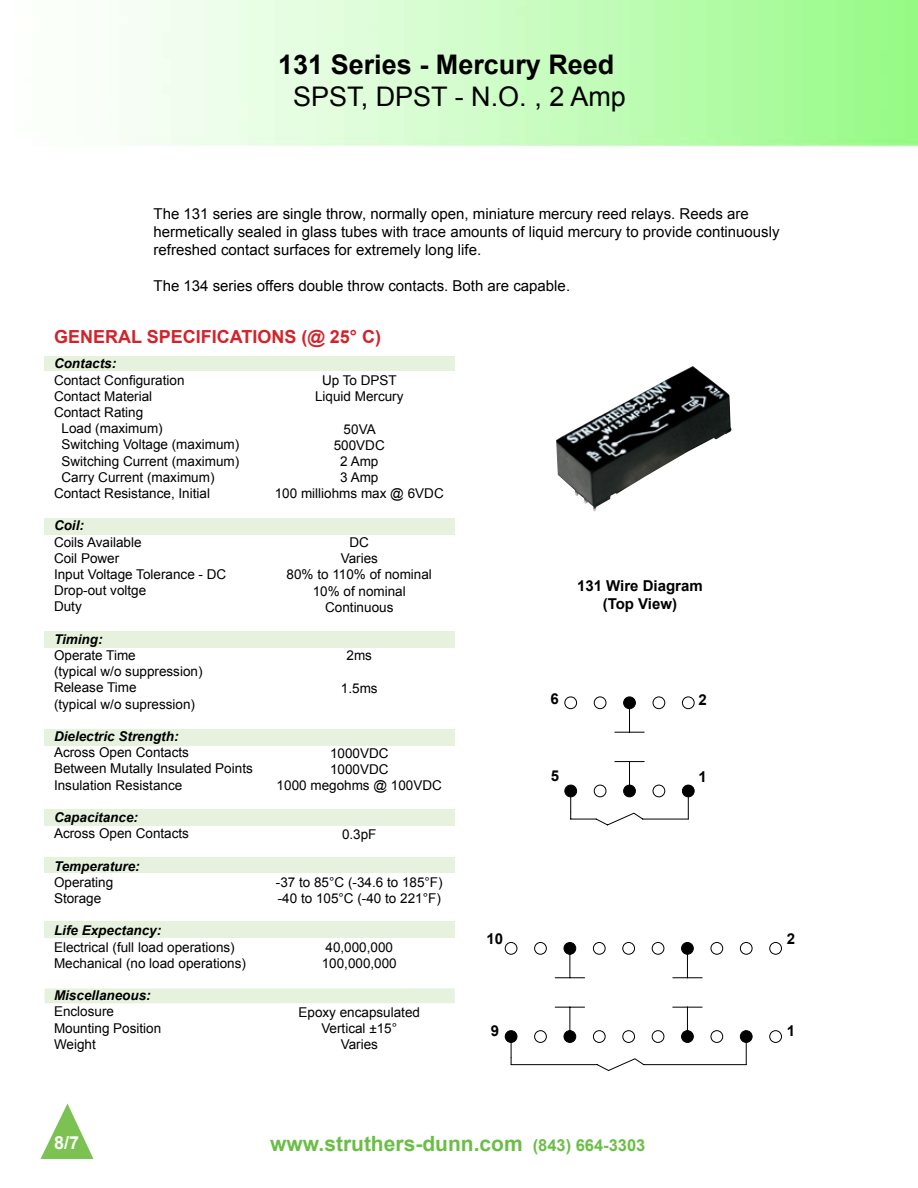
<style>
.page{position:relative;width:918px;height:1188px;background:#fff}
.page>*{position:absolute;margin:0;border:0;box-sizing:border-box;transform-origin:0 0}
.t1{font:700 27px "Arial";color:#000}
.t2{font:27px "Arial";color:#000}
.t3{font:700 21px "Arial";color:#6bbe45}
.t4{font:700 18px "Arial";color:#d2232a}
.t5{font:700 18px "Arial";color:#fff}
.t6{font:15px/18px "Arial";color:#000}
.t7{font:700 15px/18px "Arial";color:#000;text-align:center}
.t8{font:13.5px/16.2px "Arial";color:#000}
.t9{font:italic 700 13.5px "Arial";color:#000}
.s1{font-size:16.5px}
</style>
<div class="page">
<div style="left:45px;top:518px;width:410px;height:16px;background:#e6f2de"></div>
<div style="left:45px;top:857px;width:410px;height:15px;background:#e6f2de"></div>
<div style="left:45px;top:922px;width:410px;height:16px;background:#e6f2de"></div>
<div style="left:45px;top:729px;width:410px;height:17px;background:#e6f2de"></div>
<div style="left:45px;top:809px;width:410px;height:16px;background:#e6f2de"></div>
<div style="left:45px;top:988px;width:410px;height:15px;background:#e6f2de"></div>
<div style="left:45px;top:632px;width:410px;height:16px;background:#e6f2de"></div>
<div style="left:45px;top:356px;width:410px;height:15px;background:#e6f2de"></div>
<img style="left:556px;top:366px;width:176px;height:146px">
<svg style="left:40px;top:1103px;width:53px;height:56px"></svg>
<svg style="left:564px;top:697px;width:131px;height:129px"></svg>
<svg style="left:505px;top:942px;width:277px;height:129px"></svg>
<h1 class="t1" style="left:278px;top:46px;width:338px">131 Series - Mercury Reed</h1>
<h1 class="t2" style="left:293px;top:79px;width:334px">SPST, DPST - N.O. , 2 Amp</h1>
<p class="t6" style="left:154px;top:205px;width:628px">The 131 series are single throw, normally open, miniature mercury reed relays. Reeds are hermetically sealed in glass tubes with trace amounts of liquid mercury to provide continuously refreshed contact surfaces for extremely long life.</p>
<p class="t6" style="left:154px;top:277px;width:418px">The 134 series offers double throw contacts. Both are capable.</p>
<h3 class="t4" style="left:54px;top:325px;width:329px">GENERAL SPECIFICATIONS (@ 25° C)</h3>
<p class="t9" style="left:54px;top:355px;width:64px">Contacts:</p>
<p class="t8" style="left:54px;top:372px;width:132px">Contact Configuration</p>
<p class="t8" style="left:54px;top:388px;width:100px">Contact Material</p>
<p class="t8" style="left:54px;top:404px;width:91px">Contact Rating</p>
<p class="t8" style="left:62px;top:421px;width:103px">Load (maximum)</p>
<p class="t8" style="left:62px;top:437px;width:179px">Switching Voltage (maximum)</p>
<p class="t8" style="left:62px;top:453px;width:179px">Switching Current (maximum)</p>
<p class="t8" style="left:62px;top:469px;width:154px">Carry Current (maximum)</p>
<p class="t8" style="left:54px;top:485px;width:158px">Contact Resistance, Initial</p>
<p class="t9" style="left:54px;top:517px;width:31px">Coil:</p>
<p class="t8" style="left:54px;top:534px;width:174px">Coils Available<br>Coil Power<br>Input Voltage Tolerance - DC<br>Drop-out voltge<br>Duty</p>
<p class="t9" style="left:54px;top:630px;width:50px">Timing:</p>
<p class="t8" style="left:54px;top:647px;width:150px">Operate Time<br>(typical w/o suppression)<br>Release Time<br>(typical w/o supression)</p>
<p class="t9" style="left:54px;top:728px;width:126px">Dielectric Strength:</p>
<p class="t8" style="left:54px;top:745px;width:200px">Across Open Contacts<br>Between Mutally Insulated Points<br>Insulation Resistance</p>
<p class="t9" style="left:54px;top:809px;width:86px">Capacitance:</p>
<p class="t8" style="left:54px;top:826px;width:137px">Across Open Contacts</p>
<p class="t9" style="left:54px;top:857px;width:87px">Temperature:</p>
<p class="t8" style="left:54px;top:874px;width:61px">Operating<br>Storage</p>
<p class="t9" style="left:54px;top:922px;width:109px">Life Expectancy:</p>
<p class="t8" style="left:54px;top:939px;width:194px">Electrical (full load operations)<br>Mechanical (no load operations)</p>
<p class="t9" style="left:54px;top:987px;width:98px">Miscellaneous:</p>
<p class="t8" style="left:54px;top:1004px;width:109px">Enclosure<br>Mounting Position<br>Weight</p>
<p class="t8" style="left:315px;top:372px;width:90px;text-align:center">Up To DPST<br>Liquid Mercury</p>
<p class="t8" style="left:275px;top:421px;width:170px;text-align:center">50VA<br>500VDC<br>2 Amp<br>3 Amp<br>100 milliohms max @ 6VDC</p>
<p class="t8" style="left:287px;top:534px;width:147px;text-align:center">DC<br>Varies<br>80% to 110% of nominal<br>10% of nominal<br>Continuous</p>
<p class="t8" style="left:347px;top:648px;width:27px">2ms</p>
<p class="t8" style="left:341px;top:680px;width:38px">1.5ms</p>
<p class="t8" style="left:277px;top:745px;width:167px;text-align:center">1000VDC<br>1000VDC<br>1000 megohms @ 100VDC</p>
<p class="t8" style="left:342px;top:826px;width:36px">0.3pF</p>
<p class="t8" style="left:276px;top:874px;width:168px">-37 to 85°C (-34.6 to 185°F) -40 to 105°C (-40 to 221°F)</p>
<p class="t8" style="left:322px;top:939px;width:77px">40,000,000<br>100,000,000</p>
<p class="t8" style="left:299px;top:1004px;width:123px;text-align:center">Epoxy encapsulated<br>Vertical ±15°<br>Varies</p>
<p class="t7" style="left:487px;top:931px;width:18px">10</p>
<p class="t7" style="left:491px;top:1022px;width:10px">9</p>
<p class="t7" style="left:577px;top:578px;width:127px">131 Wire Diagram (Top View)</p>
<p class="t7" style="left:550px;top:691px;width:10px">6</p>
<p class="t7" style="left:551px;top:767px;width:10px">5</p>
<p class="t7" style="left:698px;top:691px;width:10px">2</p>
<p class="t7" style="left:698px;top:768px;width:10px">1</p>
<h3 class="t5" style="left:54px;top:1130px;width:27px">8/7</h3>
<h2 class="t3" style="left:270px;top:1130px;width:377px">www.struthers-dunn.com <span class="s1">(843) 664-3303</span></h2>
<p class="t7" style="left:787px;top:931px;width:10px">2</p>
<p class="t7" style="left:787px;top:1022px;width:10px">1</p>
</div>
